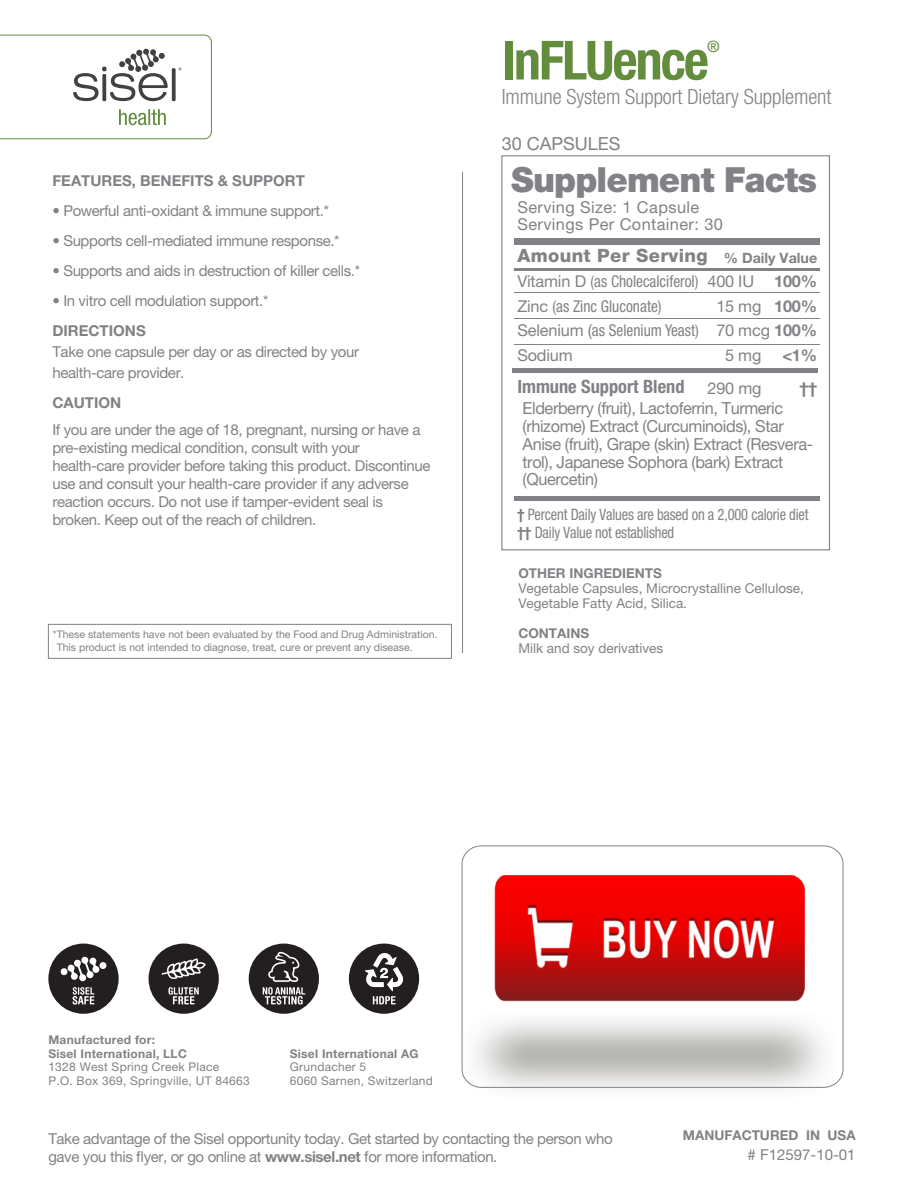
<style>
.page{position:relative;width:919px;height:1188px;background:#fff}
.page>*{position:absolute;margin:0;border:0;box-sizing:border-box;transform-origin:0 0}
.t1{font:700 condensed 54px "Helvetica Neue LT Pro";letter-spacing:-.035em;color:#638d3d}
.t2{font:900 34.65px "Helvetica Neue LT Pro";letter-spacing:-.025em;color:#808285}
.t3{font:300 condensed 21px "Helvetica Neue LT Pro";letter-spacing:-.005em;color:#808285}
.t4{font:800 18.3px "Helvetica Neue LT Pro";letter-spacing:.02em;color:#808285}
.t5{font:700 condensed 18.3px "Helvetica Neue LT Pro";color:#808285}
.t6{font:18px "Helvetica Neue LT Pro";color:#808285}
.t7{font:16.65px/18px "Helvetica Neue LT Pro";letter-spacing:-.025em;color:#808285}
.t8{font:condensed 16.35px/24.5px "Helvetica Neue LT Std";color:#808285;scale:.95 1}
.t9{font:16.35px/24.5px "Helvetica Neue LT Pro";letter-spacing:.025em;color:#808285;text-align:center}
.t10{font:700 16.35px/24.5px "Helvetica Neue LT Pro";letter-spacing:-.01em;color:#808285;text-align:right}
.t11{font:condensed 15.75px/18px "Helvetica Neue LT Pro";letter-spacing:-.01em;color:#808285;scale:.91 1}
.t12{font:500 15.75px "Helvetica Neue LT Pro";color:#638d3d}
.t13{font:15px/18px "Helvetica Neue LT Pro";letter-spacing:-.025em;color:#808285}
.t14{font:700 15px "Helvetica Neue LT Pro";color:#808285}
.t15{font:15px "Helvetica Neue LT Pro";color:#808285}
.t16{font:13.5px/15px "Helvetica Neue LT Pro";color:#808285}
.t17{font:700 13.5px "Helvetica Neue LT Pro";color:#808285}
.t18{font:12px/13.5px "Helvetica Neue LT Pro";letter-spacing:.02em;color:#808285}
.t19{font:700 12px/13.5px "Helvetica Neue LT Pro";letter-spacing:.02em;color:#808285}
.t20{font:10.5px/13.5px "Helvetica Neue LT Pro";color:#808285}
.s1{font-weight:700;font-size:14.25px}
.s2{font-weight:400}
.s3{font-family:"Helvetica Neue LT Pro";font-stretch:normal}
.s4{font-weight:700;font-size:15.45px}
.s5{font-weight:700}
</style>
<div class="page">
<hr style="left:462px;top:172px;width:1px;height:481px;background:#808285">
<div style="left:48px;top:624px;width:403px;height:35px;border:1px solid #808285"></div>
<svg style="left:0;top:35px;width:212px;height:104px"></svg>
<div style="left:501px;top:155px;width:328px;height:395px;border:1px solid #808285"></div>
<div style="left:513px;top:496px;width:306px;height:5px;background:#808285"></div>
<hr style="left:513px;top:268px;width:306px;height:2px;background:#808285">
<div style="left:513px;top:238px;width:306px;height:7px;background:#808285"></div>
<div style="left:512px;top:368px;width:306px;height:5px;background:#808285"></div>
<hr style="left:513px;top:344px;width:306px;height:1px;background:#808285">
<hr style="left:513px;top:318px;width:306px;height:1px;background:#808285">
<hr style="left:513px;top:292px;width:306px;height:1px;background:#808285">
<div style="left:148px;top:944px;width:71px;height:70px;background:#231f20;border-radius:50%"></div>
<svg style="left:168px;top:987px;width:31px;height:18px"></svg>
<svg style="left:161px;top:958px;width:45px;height:21px"></svg>
<div style="left:48px;top:944px;width:71px;height:70px;background:#231f20;border-radius:50%"></div>
<svg style="left:60px;top:956px;width:47px;height:49px"></svg>
<div style="left:249px;top:944px;width:70px;height:70px;background:#231f20;border-radius:50%"></div>
<svg style="left:262px;top:951px;width:43px;height:54px"></svg>
<div style="left:349px;top:944px;width:70px;height:70px;background:#231f20;border-radius:50%"></div>
<svg style="left:365px;top:953px;width:38px;height:52px"></svg>
<img style="left:461px;top:876px;width:382px;height:213px">
<p class="t14" style="left:52px;top:171px;width:254px">FEATURES, BENEFITS &amp; SUPPORT</p>
<p class="t13" style="left:52px;top:201px;width:278px">• Powerful anti-oxidant &amp; immune support.*</p>
<p class="t13" style="left:52px;top:231px;width:288px">• Supports cell-mediated immune response.*</p>
<p class="t13" style="left:52px;top:261px;width:309px">• Supports and aids in destruction of killer cells.*</p>
<p class="t13" style="left:52px;top:291px;width:217px">• In vitro cell modulation support.*</p>
<p class="t14" style="left:52px;top:321px;width:95px">DIRECTIONS</p>
<p class="t13" style="left:52px;top:341px;width:308px;line-height:21px">Take one capsule per day or as directed by your health-care provider.</p>
<p class="t14" style="left:52px;top:393px;width:70px">CAUTION</p>
<p class="t13" style="left:52px;top:420px;width:379px">If you are under the age of 18, pregnant, nursing or have a pre-existing medical condition, consult with your health-care provider before taking this product. Discontinue use and consult your health-care provider if any adverse reaction occurs. Do not use if tamper-evident seal is broken. Keep out of the reach of children.</p>
<p class="t20" style="left:57px;top:627px;width:382px;text-indent:-4px">*These statements have not been evaluated by the Food and Drug Administration.<br>This product is not intended to diagnose, treat, cure or prevent any disease.</p>
<h1 class="t1" style="left:501px;top:28px;width:208px">InFLUence</h1>
<p class="t12" style="left:706px;top:37px;width:14px">®</p>
<h3 class="t3" style="left:501px;top:84px;width:331px">Immune System Support Dietary Supplement</h3>
<p class="t6" style="left:501px;top:133px;width:120px">30 CAPSULES</p>
<h2 class="t2" style="left:511px;top:159px;width:307px">Supplement Facts</h2>
<p class="t9" style="left:517px;top:199px;width:207px;line-height:16.5px;text-align:left">Serving Size: 1 Capsule<br>Servings Per Container: 30</p>
<p class="t4" style="left:517px;top:245px;width:301px">Amount Per Serving <span class="s1">% Daily Value</span></p>
<p class="t10" style="left:716px;top:269px;width:102px">100%<br>100%<br><span class="s2">70 mcg</span> 100% &lt;1%</p>
<p class="t8" style="left:517px;top:269px;width:192px"><span class="s3">Vitamin D</span> (as Cholecalciferol)<br><span class="s3">Zinc</span> (as Zinc Gluconate)<br><span class="s3">Selenium (</span>as Selenium Yeast)</p>
<p class="t9" style="left:517px;top:342px;width:57px">Sodium</p>
<p class="t9" style="left:707px;top:269px;width:55px">400 IU<br>15 mg</p>
<p class="t9" style="left:707px;top:338px;width:55px;line-height:33px;text-align:right">5mg<br>290 mg</p>
<p class="t5" style="left:517px;top:376px;width:169px">Immune Support Blend</p>
<p class="t10" style="left:799px;top:375px;width:19px">††</p>
<p class="t7" style="left:522px;top:399px;width:292px">Elderberry (fruit), Lactoferrin, Turmeric (rhizome) Extract (Curcuminoids), Star Anise (fruit), Grape (skin) Extract (Resvera&shy;trol), Japanese Sophora (bark) Extract (Quercetin)</p>
<p class="t11" style="left:517px;top:505px;width:321px"><span class="s4">†</span> Percent Daily Values are based on a 2,000 calorie diet <span class="s4">††</span> Daily Value not established</p>
<p class="t17" style="left:518px;top:565px;width:145px">OTHER INGREDIENTS</p>
<p class="t16" style="left:518px;top:581px;width:287px">Vegetable Capsules, Microcrystalline Cellulose,<br>Vegetable Fatty Acid, Silica.</p>
<p class="t17" style="left:518px;top:625px;width:72px">CONTAINS</p>
<p class="t16" style="left:518px;top:641px;width:146px">Milk and soy derivatives</p>
<p class="t19" style="left:48px;top:1033px;width:140px">Manufactured for:<br>Sisel International, LLC</p>
<p class="t18" style="left:48px;top:1060px;width:203px">1328 West Spring Creek Place<br>P.O. Box 369, Springville, UT 84663</p>
<p class="t19" style="left:290px;top:1047px;width:130px">Sisel International AG</p>
<p class="t18" style="left:290px;top:1060px;width:144px">Grundacher 5<br>6060 Sarnen, Switzerland</p>
<p class="t13" style="left:48px;top:1129px;width:565px">Take advantage of the Sisel opportunity today. Get started by contacting the person who gave you this flyer, or go online at <span class="s5">www.sisel.net</span> for more information.</p>
<p class="t17" style="left:682px;top:1126px;width:174px">MANUFACTURED IN USA</p>
<p class="t15" style="left:747px;top:1146px;width:109px"># F12597-10-01</p>
</div>
